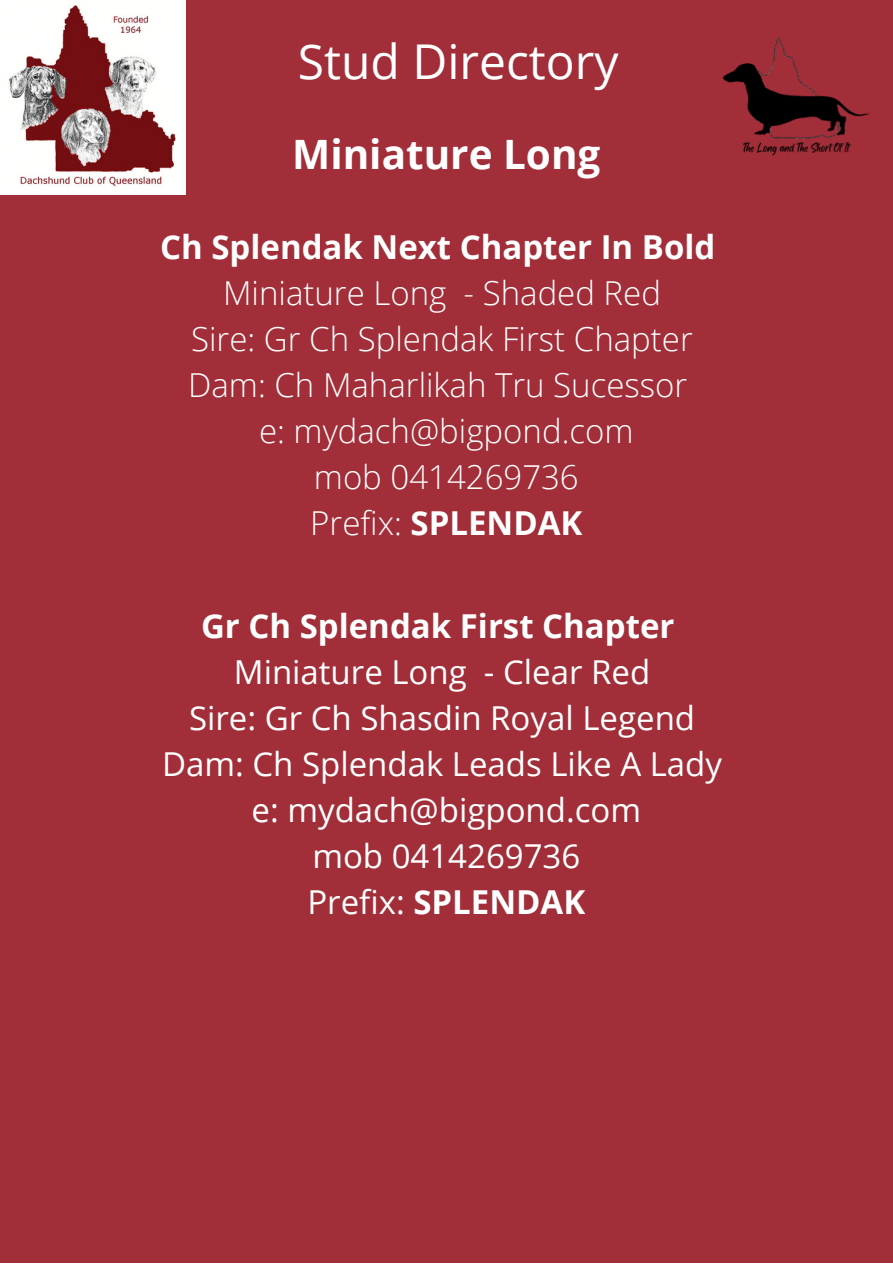
<style>
.page{position:relative;width:893px;height:1264px;background:#fff}
.page>*{position:absolute;margin:0;border:0;box-sizing:border-box;transform-origin:0 0}
.t1{font:48px "Open Sans";color:#fff}
.t2{font:700 40.5px "Open Sans";color:#fff}
.t3{font:300 33px/46px "Open Sans";color:#fff;text-align:center}
.t4{font:33px/46px "Open Sans";color:#fff;text-align:center}
.t5{font:700 33px "Open Sans";color:#fff}
.s1{font-weight:700}
</style>
<div class="page">
<div style="left:0;top:0;width:892px;height:1262px;background:#a12e38"></div>
<img style="left:723px;top:37px;width:147px;height:119px">
<img style="left:0;top:0;width:185px;height:194px">
<h1 class="t1" style="left:298px;top:28px;width:322px">Stud Directory</h1>
<p class="t2" style="left:292px;top:126px;width:310px">Miniature Long</p>
<p class="t5" style="left:160px;top:223px;width:556px">Ch Splendak Next Chapter In Bold</p>
<p class="t3" style="left:188px;top:269px;width:506px">Miniature Long - Shaded Red<br>Sire: Gr Ch Splendak First Chapter<br>Dam: Ch Maharlikah Tru Sucessor e: mydach@bigpond.com<br>mob 0414269736<br>Prefix: <span class="s1">SPLENDAK</span></p>
<p class="t5" style="left:201px;top:602px;width:475px">Gr Ch Splendak First Chapter</p>
<p class="t4" style="left:162px;top:648px;width:561px">Miniature Long - Clear Red<br>Sire: Gr Ch Shasdin Royal Legend<br>Dam: Ch Splendak Leads Like A Lady e: mydach@bigpond.com<br>mob 0414269736<br>Prefix: <span class="s1">SPLENDAK</span></p>
</div>
